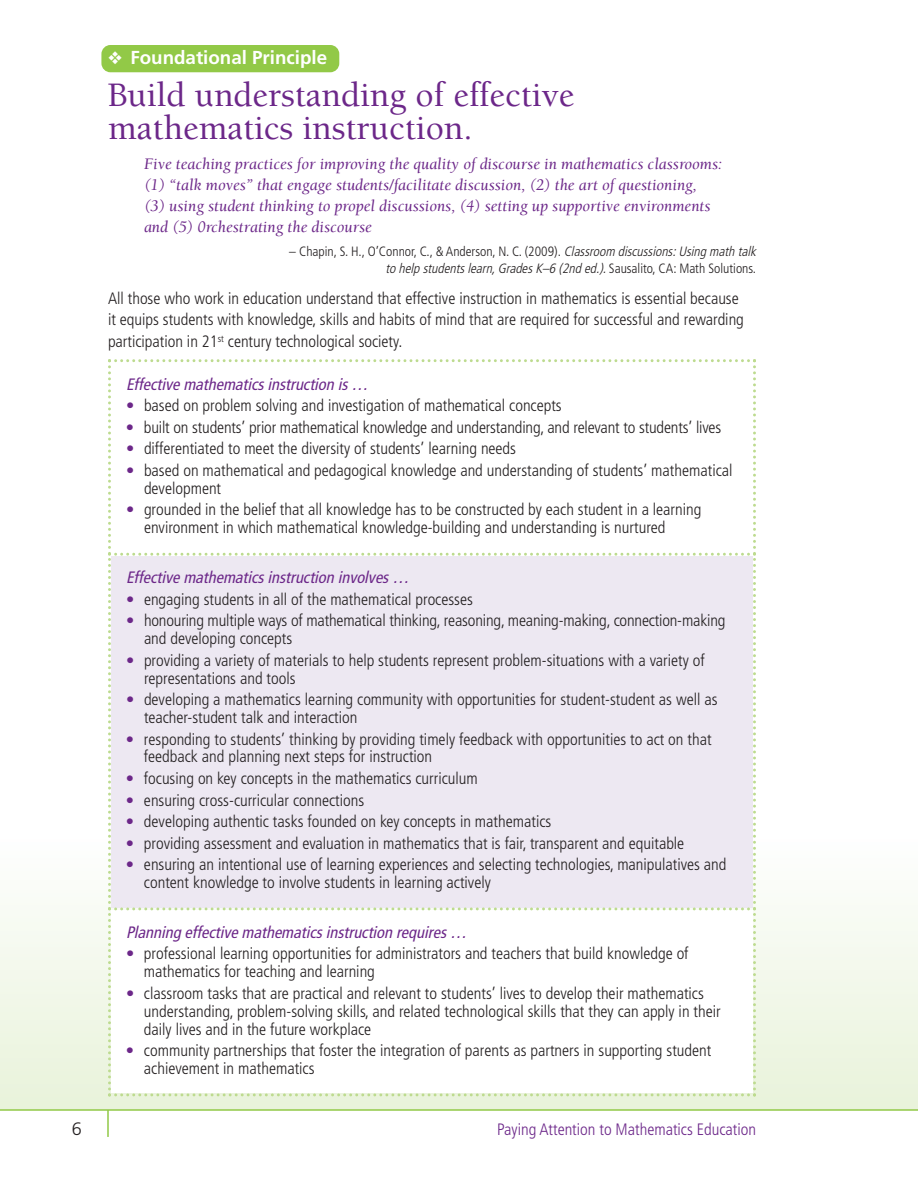
<style>
.page{position:relative;width:918px;height:1188px;background:#fff}
.page>*{position:absolute;margin:0;border:0;box-sizing:border-box;transform-origin:0 0}
.t1{font:500 35.25px/33px "Berkeley";color:#6c2789}
.t2{font:700 18.75px "Frutiger";color:#fff}
.t3{font:300 18px "Frutiger";color:#231f20}
.t4{font:300 condensed 16.5px/17.9px "Frutiger";color:#231f20}
.t5{font:italic 16.5px/21px "Berkeley";color:#6c2789}
.t6{font:italic condensed 16.5px "Frutiger";color:#6c2789}
.t7{font:300 condensed 16.5px "Frutiger";color:#6c2789}
.t8{font:300 condensed 13.5px/16.5px "Frutiger";color:#231f20;text-align:right}
.s1{font-style:italic}
.s2{color:#6c2789}
</style>
<div class="page">
<div style="left:101px;top:45px;width:238px;height:27px;background:#92c947;border-radius:9px"></div>
<div style="left:0;top:838px;width:918px;height:272px;background:linear-gradient(to bottom,#fefefe,#e8f2da)"></div>
<hr style="left:0;top:1109px;width:918px;height:2px;background:#92c947">
<hr style="left:107px;top:1110px;width:2px;height:27px;background:#92c947">
<svg style="left:108px;top:359px;width:648px;height:737px"></svg>
<p class="t2" style="left:108px;top:50px;width:221px">❖ Foundational Principle</p>
<h1 class="t1" style="left:108px;top:82px;width:468px">Build understanding of effective mathematics instruction.</h1>
<p class="t5" style="left:144px;top:155px;width:580px">Five teaching practices for improving the quality of discourse in mathematics classrooms: (1) “talk moves” that engage students/facilitate discussion, (2) the art of questioning,<br>(3) using student thinking to propel discussions, (4) setting up supportive environments and (5) 0rchestrating the discourse</p>
<p class="t8" style="left:289px;top:244px;width:471px">– Chapin, S. H., O’Connor, C., &amp; Anderson, N. C. (2009). <span class="s1">Classroomdiscussions:Usingmathtalk tohelpstudentslearn,GradesK–6(2nded.).</span>Sausalito, CA: Math Solutions.</p>
<p class="t4" style="left:108px;top:288px;width:637px;line-height:21.8px">All those who work in education understand that effective instruction in mathematics is essential because it equips students with knowledge, skills and habits of mind that are required for successful and rewarding participation in 21<sup>st</sup> century technological society.</p>
<p class="t6" style="left:126px;top:377px;width:247px">Effective mathematics instruction is …</p>
<p class="t4" style="left:126px;top:398px;width:437px"><span class="s2">•</span> based on problem solving and investigation of mathematical concepts</p>
<p class="t4" style="left:126px;top:419px;width:597px"><span class="s2">•</span> built on students’ prior mathematical knowledge and understanding, and relevant to students’ lives</p>
<p class="t4" style="left:126px;top:441px;width:392px"><span class="s2">•</span> differentiated to meet the diversity of students’ learning needs</p>
<p class="t4" style="left:144px;top:463px;width:590px;text-indent:-18px"><span class="s2">•</span> based on mathematical and pedagogical knowledge and understanding of students’ mathematical development</p>
<p class="t4" style="left:144px;top:502px;width:559px;text-indent:-18px"><span class="s2">•</span> grounded in the belief that all knowledge has to be constructed by each student in a learning environment in which mathematical knowledge-building and understanding is nurtured</p>
<p class="t6" style="left:126px;top:571px;width:288px">Effective mathematics instruction involves …</p>
<p class="t4" style="left:126px;top:591px;width:348px"><span class="s2">•</span> engaging students in all of the mathematical processes</p>
<p class="t4" style="left:144px;top:613px;width:583px;text-indent:-18px"><span class="s2">•</span> honouring multiple ways of mathematical thinking, reasoning, meaning-making, connection-making and developing concepts</p>
<p class="t4" style="left:144px;top:652px;width:562px;text-indent:-18px"><span class="s2">•</span> providing a variety of materials to help students represent problem-situations with a variety of representations and tools</p>
<p class="t4" style="left:144px;top:692px;width:575px;text-indent:-18px"><span class="s2">•</span> developing a mathematics learning community with opportunities for student-student as well as teacher-student talk and interaction</p>
<p class="t4" style="left:144px;top:731px;width:569px;text-indent:-18px"><span class="s2">•</span> responding to students’ thinking by providing timely feedback with opportunities to act on that feedback and planning next steps for instruction</p>
<p class="t4" style="left:126px;top:771px;width:353px"><span class="s2">•</span> focusing on key concepts in the mathematics curriculum</p>
<p class="t4" style="left:126px;top:792px;width:240px"><span class="s2">•</span> ensuring cross-curricular connections</p>
<p class="t4" style="left:126px;top:814px;width:427px"><span class="s2">•</span> developing authentic tasks founded on key concepts in mathematics</p>
<p class="t4" style="left:126px;top:836px;width:560px"><span class="s2">•</span> providing assessment and evaluation in mathematics that is fair, transparent and equitable</p>
<p class="t4" style="left:144px;top:857px;width:584px;text-indent:-18px"><span class="s2">•</span> ensuring an intentional use of learning experiences and selecting technologies, manipulatives and content knowledge to involve students in learning actively</p>
<p class="t6" style="left:126px;top:925px;width:345px">Planning effective mathematics instruction requires …</p>
<p class="t4" style="left:144px;top:946px;width:546px;text-indent:-18px"><span class="s2">•</span> professional learning opportunities for administrators and teachers that build knowledge of mathematics for teaching and learning</p>
<p class="t4" style="left:144px;top:986px;width:578px;text-indent:-18px"><span class="s2">•</span> classroom tasks that are practical and relevant to students’ lives to develop their mathematics understanding, problem-solving skills, and related technological skills that they can apply in their daily lives and in the future workplace</p>
<p class="t4" style="left:144px;top:1043px;width:569px;text-indent:-18px"><span class="s2">•</span> community partnerships that foster the integration of parents as partners in supporting student achievement in mathematics</p>
<p class="t3" style="left:72px;top:1121px;width:12px">6</p>
<p class="t7" style="left:497px;top:1122px;width:260px">Paying Attention to Mathematics Education</p>
</div>
